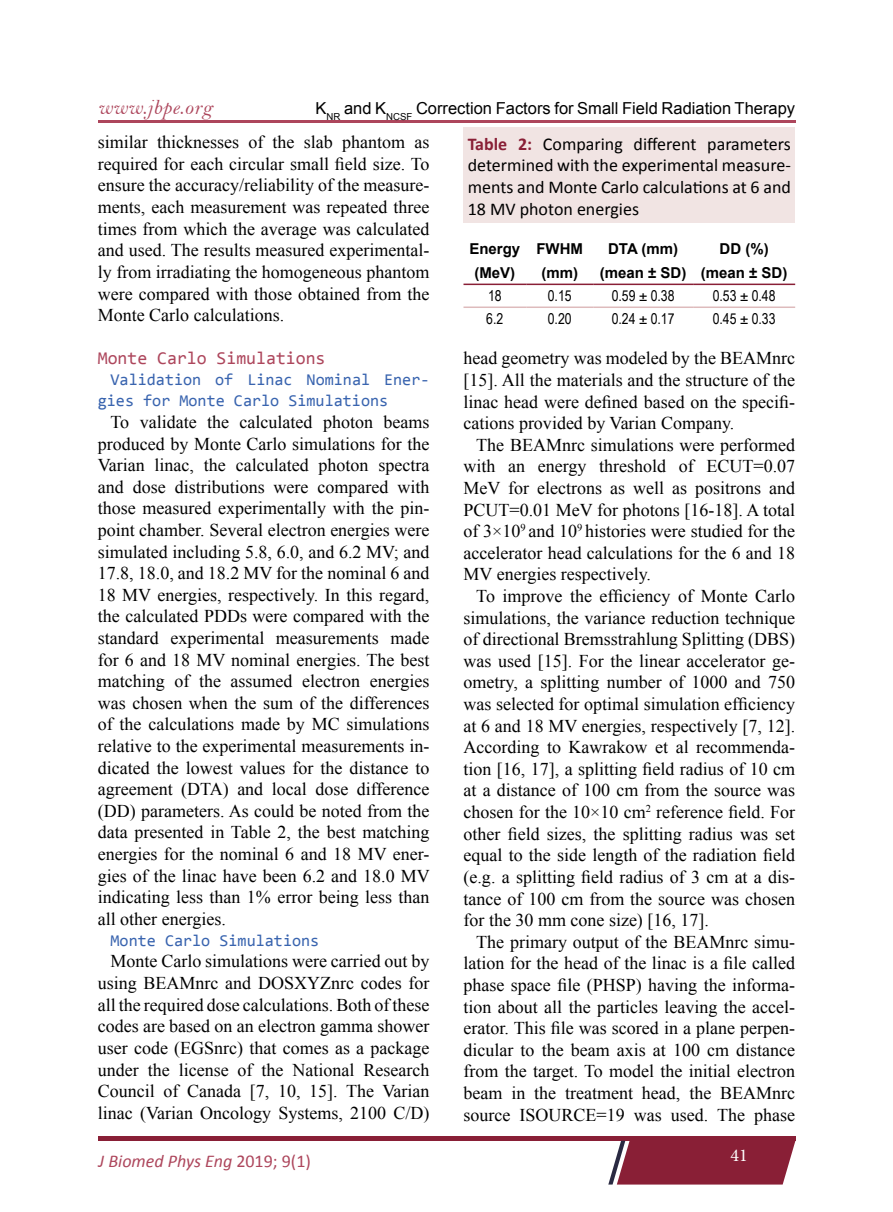
<style>
.page{position:relative;width:893px;height:1212px;background:#fff}
.page>*{position:absolute;margin:0;border:0;box-sizing:border-box;transform-origin:0 0}
.t1{font:21px "Bell MT Italic";letter-spacing:.03em;color:#ad465c}
.t2{font:18px/21.6px "Times New Roman";color:#000;text-align:justify}
.t3{font:18px/21.6px "Calibri";color:#000;text-align:justify}
.t4{font:italic 18px "Calibri";color:#ad465c}
.t5{font:18px "Consolas";color:#ad465c}
.t6{font:18px "Minion Pro";color:#fff}
.t7{font:16.5px/21px "Consolas";color:#3964af}
.t8{font:16.5px "Arial";color:#000}
.t9{font:700 15px/24px "Arial";color:#000;text-align:center}
.t10{font:15px "Arial Narrow";color:#000}
.s1{font-weight:700;color:#891f36}
.s2{font-style:normal}
</style>
<div class="page">
<div style="left:98px;top:1136px;width:697px;height:5px;background:#891f36"></div>
<svg style="left:608px;top:1141px;width:187px;height:43px;background:#913348"></svg>
<hr style="left:98px;top:120px;width:698px;height:2px;background:#ad465c">
<hr style="left:463px;top:306px;width:63px;height:2px;background:#debbbc">
<hr style="left:526px;top:306px;width:67px;height:2px;background:#debbbc">
<hr style="left:593px;top:306px;width:100px;height:2px;background:#debbbc">
<hr style="left:693px;top:306px;width:102px;height:2px;background:#debbbc">
<hr style="left:463px;top:284px;width:63px;height:1px;background:#891f36">
<hr style="left:526px;top:284px;width:67px;height:1px;background:#891f36">
<hr style="left:593px;top:284px;width:100px;height:1px;background:#891f36">
<hr style="left:693px;top:284px;width:102px;height:1px;background:#891f36">
<div style="left:463px;top:128px;width:332px;height:95px;background:#f1e4e3"></div>
<p class="t1" style="left:98px;top:94px;width:116px">www.jbpe.org</p>
<p class="t2" style="left:98px;top:131px;width:333px">similar thicknesses of the slab phantom as required for each circular small field size. To ensure the accuracy/reliability of the measure&shy;ments, each measurement was repeated three times from which the average was calculated and used. The results measured experimental&shy;ly from irradiating the homogeneous phantom were compared with those obtained from the Monte Carlo calculations.</p>
<p class="t5" style="left:98px;top:346px;width:229px">Monte Carlo Simulations</p>
<p class="t7" style="left:98px;top:369px;width:333px;text-indent:13px">Validation of Linac Nominal Ener&shy;gies for Monte Carlo Simulations</p>
<p class="t2" style="left:98px;top:411px;width:333px;text-indent:13px">To validate the calculated photon beams produced by Monte Carlo simulations for the Varian linac, the calculated photon spectra and dose distributions were compared with those measured experimentally with the pin&shy;point chamber. Several electron energies were simulated including 5.8, 6.0, and 6.2 MV; and 17.8, 18.0, and 18.2 MV for the nominal 6 and 18 MV energies, respectively. In this regard, the calculated PDDs were compared with the standard experimental measurements made for 6 and 18 MV nominal energies. The best matching of the assumed electron energies was chosen when the sum of the differences of the calculations made by MC simulations relative to the experimental measurements in&shy;dicated the lowest values for the distance to agreement (DTA) and local dose difference (DD) parameters. As could be noted from the data presented in Table 2, the best matching energies for the nominal 6 and 18 MV ener&shy;gies of the linac have been 6.2 and 18.0 MV indicating less than 1% error being less than all other energies.</p>
<p class="t7" style="left:111px;top:929px;width:210px">Monte Carlo Simulations</p>
<p class="t2" style="left:98px;top:950px;width:333px;text-indent:13px">Monte Carlo simulations were carried out by using BEAMnrc and DOSXYZnrc codes for all the required dose calculations. Both of these codes are based on an electron gamma shower user code (EGSnrc) that comes as a package under the license of the National Research Council of Canada [7, 10, 15]. The Varian linac (Varian Oncology Systems, 2100 C/D)</p>
<p class="t8" style="left:315px;top:97px;width:481px">K<sub>NR</sub> and K<sub>NCSF</sub> Correction Factors for Small Field Radiation Therapy</p>
<p class="t3" style="left:468px;top:133px;width:325px"><span class="s1">Table 2:</span> Comparing different parameters determined with the experimental measure&shy;ments and Monte Carlo calculations at 6 and 18 MV photon energies</p>
<p class="t9" style="left:469px;top:237px;width:52px">Energy (MeV)</p>
<p class="t9" style="left:536px;top:237px;width:48px">FWHM (mm)</p>
<p class="t9" style="left:600px;top:237px;width:88px">DTA (mm) (mean ± SD)</p>
<p class="t9" style="left:701px;top:237px;width:88px">DD (%) (mean ± SD)</p>
<p class="t10" style="left:488px;top:285px;width:15px">18</p>
<p class="t10" style="left:548px;top:285px;width:25px">0.15</p>
<p class="t10" style="left:612px;top:285px;width:64px">0.59 ± 0.38</p>
<p class="t10" style="left:713px;top:285px;width:64px">0.53 ± 0.48</p>
<p class="t10" style="left:486px;top:308px;width:19px">6.2</p>
<p class="t10" style="left:548px;top:308px;width:25px">0.20</p>
<p class="t10" style="left:612px;top:308px;width:64px">0.24 ± 0.17</p>
<p class="t10" style="left:713px;top:308px;width:64px">0.45 ± 0.33</p>
<p class="t2" style="left:463px;top:347px;width:333px">head geometry was modeled by the BEAMnrc [15]. All the materials and the structure of the linac head were defined based on the specifi&shy;cations provided by Varian Company.</p>
<p class="t2" style="left:463px;top:434px;width:333px;text-indent:13px">The BEAMnrc simulations were performed with an energy threshold of ECUT=0.07<br>MeV for electrons as well as positrons and PCUT=0.01 MeV for photons [16-18]. A total of 3×10<sup>9</sup> and 10<sup>9</sup> histories were studied for the accelerator head calculations for the 6 and 18<br>MV energies respectively.</p>
<p class="t2" style="left:463px;top:585px;width:333px;text-indent:13px">To improve the efficiency of Monte Carlo simulations, the variance reduction technique of directional Bremsstrahlung Splitting (DBS) was used [15]. For the linear accelerator ge&shy;ometry, a splitting number of 1000 and 750 was selected for optimal simulation efficiency at 6 and 18 MV energies, respectively [7, 12].<br>According to Kawrakow et al recommenda&shy;tion [16, 17], a splitting field radius of 10 cm at a distance of 100 cm from the source was chosen for the 10×10 cm<sup>2</sup> reference field. For other field sizes, the splitting radius was set equal to the side length of the radiation field (e.g. a splitting field radius of 3 cm at a dis&shy;tance of 100 cm from the source was chosen for the 30 mm cone size) [16, 17].</p>
<p class="t2" style="left:463px;top:930px;width:333px;text-indent:13px">The primary output of the BEAMnrc simu&shy;lation for the head of the linac is a file called phase space file (PHSP) having the informa&shy;tion about all the particles leaving the accel&shy;erator. This file was scored in a plane perpen&shy;dicular to the beam axis at 100 cm distance from the target. To model the initial electron beam in the treatment head, the BEAMnrc source ISOURCE=19 was used. The phase</p>
<p class="t4" style="left:99px;top:1148px;width:214px">J Biomed Phys Eng <span class="s2">2019; 9(1)</span></p>
<p class="t6" style="left:730px;top:1143px;width:19px">41</p>
</div>
